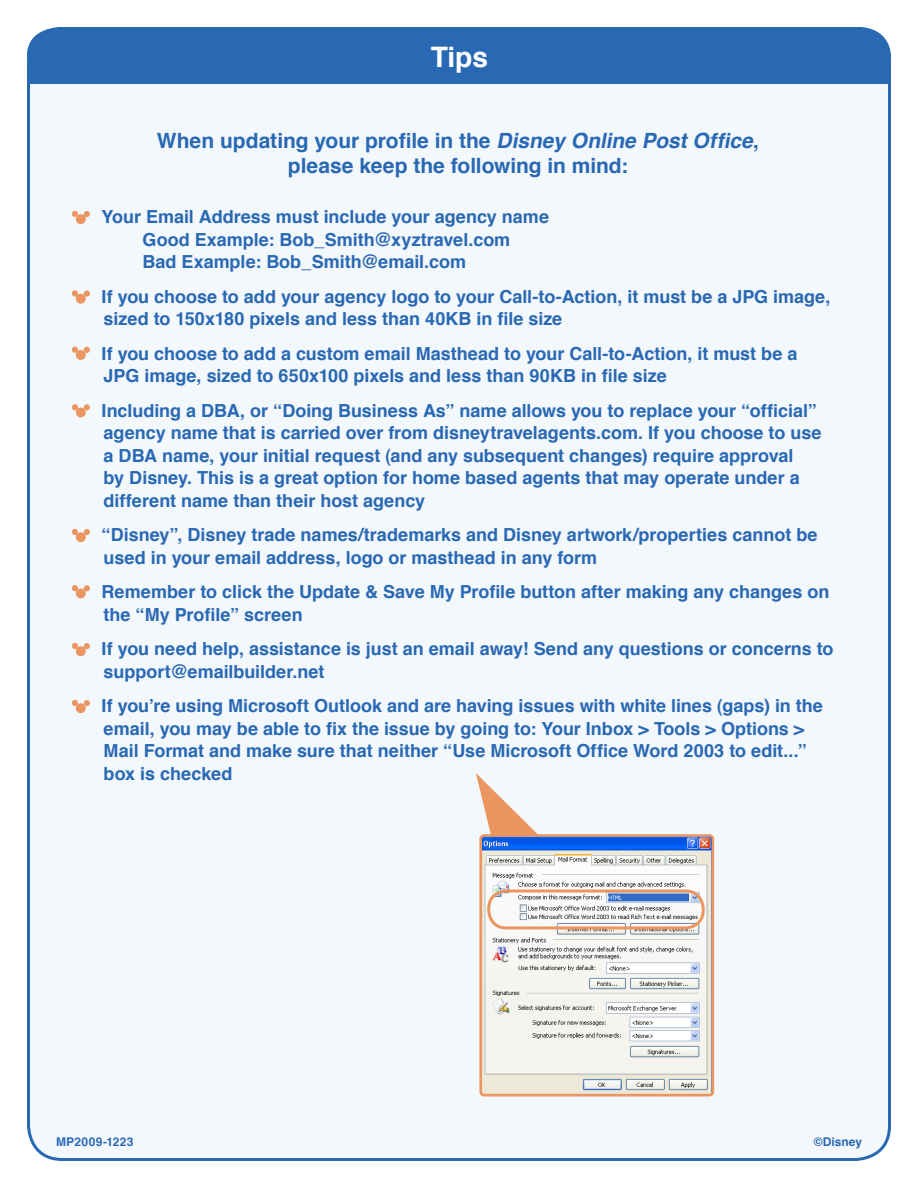
<style>
.page{position:relative;width:918px;height:1188px;background:#fff}
.page>*{position:absolute;margin:0;border:0;box-sizing:border-box;transform-origin:0 0}
.t1{font:700 28.2px "Helvetica";color:#fff}
.t2{font:700 21px/25.2px "Helvetica";color:#2968b3;text-align:center}
.t3{font:700 18px/22.5px "Helvetica";color:#2968b3}
.t4{font:700 12px "Helvetica";letter-spacing:.02em;color:#2968b3}
.s1{font-style:italic}
</style>
<div class="page">
<div style="left:28px;top:28px;width:862px;height:1132px;background:#f3f8fc;border-radius:34px"></div>
<div style="left:27px;top:27px;width:864px;height:38px;background:#2968b3"></div>
<div style="left:27px;top:65px;width:864px;height:19px;background:#2968b3"></div>
<img style="left:483px;top:838px;width:227px;height:254px">
<div style="left:479px;top:834px;width:235px;height:262px;border:3px solid #eb9660;border-radius:4px"></div>
<svg style="left:476px;top:773px;width:63px;height:63px"></svg>
<svg style="left:71px;top:210px;width:19px;height:15px"></svg>
<svg style="left:71px;top:290px;width:19px;height:14px"></svg>
<svg style="left:71px;top:346px;width:19px;height:14px"></svg>
<svg style="left:71px;top:404px;width:19px;height:14px"></svg>
<svg style="left:71px;top:528px;width:19px;height:15px"></svg>
<svg style="left:71px;top:585px;width:19px;height:14px"></svg>
<svg style="left:71px;top:642px;width:19px;height:15px"></svg>
<svg style="left:71px;top:699px;width:19px;height:15px"></svg>
<div style="left:487px;top:890px;width:218px;height:39px;border:3px solid #eb9660;border-radius:18px"></div>
<p class="t1" style="left:431px;top:31px;width:59px">Tips</p>
<p class="t2" style="left:157px;top:127px;width:604px">When updating your profile in the <span class="s1">Disney Online PostOffice</span>, please keep the following in mind:</p>
<p class="t3" style="left:102px;top:204px;width:449px">Your Email Address must include your agency name</p>
<p class="t3" style="left:143px;top:227px;width:369px">Good Example: Bob_Smith@xyztravel.com</p>
<p class="t3" style="left:143px;top:249px;width:325px">Bad Example: Bob_Smith@email.com</p>
<p class="t3" style="left:102px;top:284px;width:730px">If you choose to add your agency logo to your Call-to-Action, it must be a JPG image, sized to 150x180 pixels and less than 40KB in file size</p>
<p class="t3" style="left:102px;top:341px;width:697px">If you choose to add a custom email Masthead to your Call-to-Action, it must be a<br>JPG image, sized to 650x100 pixels and less than 90KB in file size</p>
<p class="t3" style="left:102px;top:398px;width:721px">Including a DBA, or “Doing Business As” name allows you to replace your “official” agency name that is carried over from disneytravelagents.com. If you choose to use a DBA name, your initial request (and any subsequent changes) require approval<br>by Disney. This is a great option for home based agents that may operate under a different name than their host agency</p>
<p class="t3" style="left:102px;top:522px;width:717px">“Disney”, Disney trade names/trademarks and Disney artwork/properties cannot be used in your email address, logo or masthead in any form</p>
<p class="t3" style="left:102px;top:579px;width:729px">Remember to click the Update &amp; Save My Profile button after making any changes on the “My Profile” screen</p>
<p class="t3" style="left:102px;top:636px;width:733px">If you need help, assistance is just an email away! Send any questions or concerns to support@emailbuilder.net</p>
<p class="t3" style="left:102px;top:693px;width:723px">If you’re using Microsoft Outlook and are having issues with white lines (gaps) in the email, you may be able to fix the issue by going to: Your Inbox &gt; Tools &gt; Options &gt; Mail Format and make sure that neither “Use Microsoft Office Word 2003 to edit...” box is checked</p>
<p class="t4" style="left:56px;top:1131px;width:79px">MP2009-1223</p>
<p class="t4" style="left:814px;top:1131px;width:50px">©Disney</p>
</div>
